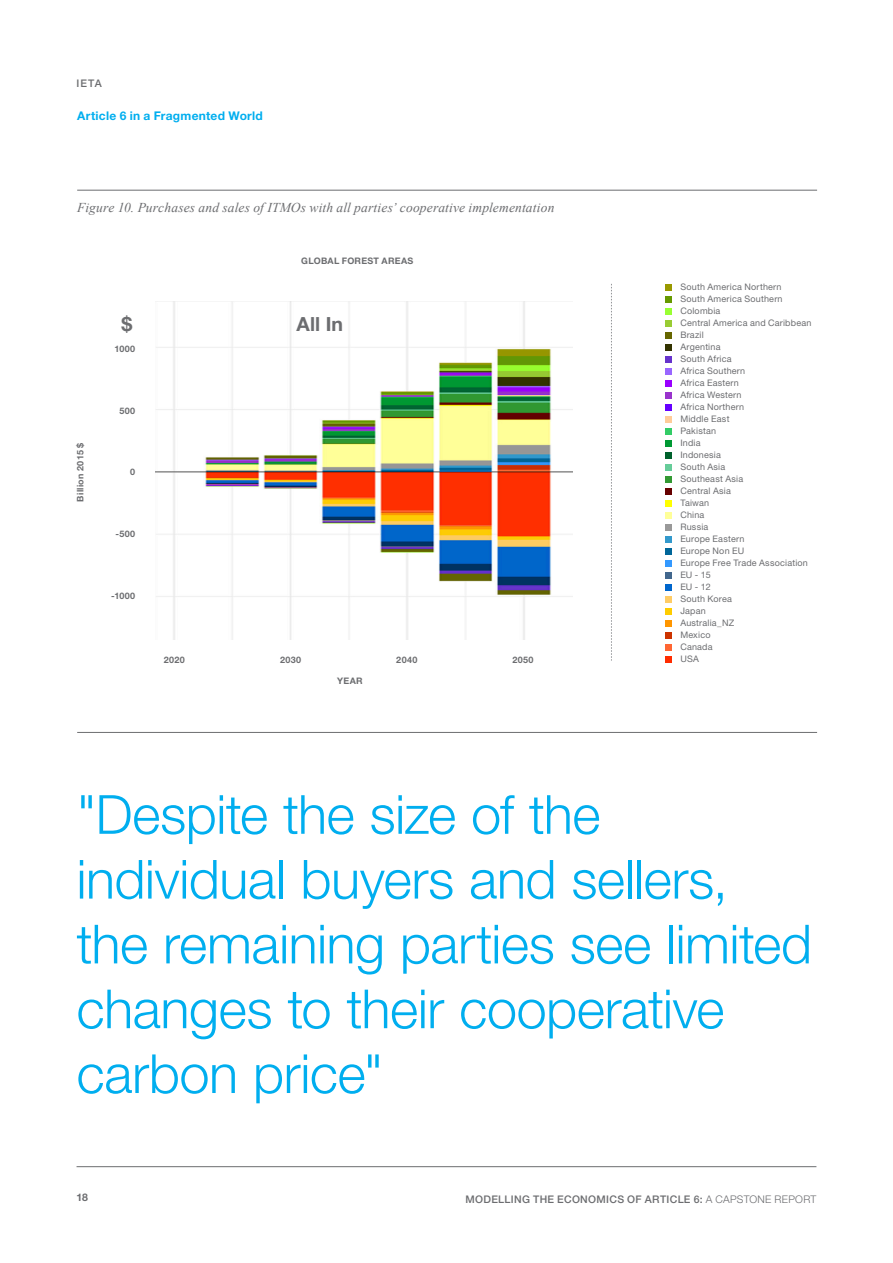
<style>
.page{position:relative;width:893px;height:1263px;background:#fff}
.page>*{position:absolute;margin:0;border:0;box-sizing:border-box;transform-origin:0 0}
._14_pt_Headline{font:300 54px/64.8px "Helvetica Neue LT Std";letter-spacing:-.01em;color:#00aeef}
.Normal_text_black{font:700 19.5px "Helvetica Neue LT Std";color:#6c6d70}
.Normal_text_black-2{font:italic 13.5px "Times New Roman";letter-spacing:.01em;color:#6c6d70}
._30_pt_Headline{font:700 12px "Helvetica Neue LT Std";letter-spacing:.025em;color:#00aeef}
.t1{font:500 10.5px "Helvetica Neue LT Std";letter-spacing:.03em;color:#6c6d70}
.t2{font:700 10.5px "Helvetica Neue LT Std";color:#6c6d70}
.Normal_text_black-3{font:9px "Helvetica Neue LT Std";letter-spacing:.025em;color:#6c6d70}
.Normal_text_black-4{font:700 9px "Helvetica Neue LT Std";letter-spacing:.035em;color:#6c6d70}
.s1{font-weight:300}
</style>
<div class="page">
<hr style="left:77px;top:190px;width:740px;height:1px;background:#6c6d70">
<hr style="left:77px;top:732px;width:740px;height:1px;background:#6c6d70">
<svg style="left:665px;top:404px;width:6px;height:6px"></svg>
<svg style="left:665px;top:524px;width:6px;height:6px"></svg>
<svg style="left:665px;top:608px;width:6px;height:6px"></svg>
<svg style="left:665px;top:416px;width:6px;height:6px"></svg>
<svg style="left:665px;top:548px;width:6px;height:6px"></svg>
<svg style="left:665px;top:632px;width:6px;height:6px"></svg>
<svg style="left:665px;top:296px;width:6px;height:6px"></svg>
<svg style="left:665px;top:308px;width:6px;height:6px"></svg>
<svg style="left:665px;top:320px;width:6px;height:6px"></svg>
<svg style="left:665px;top:428px;width:6px;height:6px"></svg>
<svg style="left:665px;top:572px;width:6px;height:6px"></svg>
<svg style="left:665px;top:644px;width:6px;height:6px"></svg>
<svg style="left:665px;top:344px;width:6px;height:6px"></svg>
<svg style="left:665px;top:356px;width:6px;height:6px"></svg>
<svg style="left:665px;top:368px;width:6px;height:6px"></svg>
<svg style="left:665px;top:476px;width:6px;height:6px"></svg>
<svg style="left:665px;top:596px;width:6px;height:6px"></svg>
<svg style="left:665px;top:656px;width:6px;height:6px"></svg>
<svg style="left:665px;top:392px;width:6px;height:6px"></svg>
<svg style="left:665px;top:500px;width:6px;height:6px"></svg>
<svg style="left:665px;top:620px;width:6px;height:6px"></svg>
<svg style="left:665px;top:380px;width:6px;height:6px"></svg>
<svg style="left:665px;top:512px;width:6px;height:6px"></svg>
<svg style="left:665px;top:584px;width:6px;height:6px"></svg>
<svg style="left:665px;top:332px;width:6px;height:6px"></svg>
<svg style="left:665px;top:488px;width:6px;height:6px"></svg>
<svg style="left:665px;top:560px;width:6px;height:6px"></svg>
<svg style="left:665px;top:284px;width:6px;height:6px"></svg>
<svg style="left:665px;top:440px;width:6px;height:6px"></svg>
<svg style="left:665px;top:452px;width:6px;height:6px"></svg>
<svg style="left:665px;top:464px;width:6px;height:6px"></svg>
<svg style="left:665px;top:536px;width:6px;height:6px"></svg>
<svg style="left:611px;top:284px;width:1px;height:377px"></svg>
<img style="left:156px;top:302px;width:416px;height:337px">
<hr style="left:77px;top:1166px;width:739px;height:1px;background:#6c6d70">
<p class="t1" style="left:77px;top:77px;width:27px">IETA</p>
<p class="_30_pt_Headline" style="left:77px;top:108px;width:187px">Article 6 in a Fragmented World</p>
<p class="Normal_text_black-2" style="left:77px;top:198px;width:479px">Figure 10. Purchases and sales of ITMOs with all parties’ cooperative implementation</p>
<p class="Normal_text_black-4" style="left:75px;top:501px;width:60px;rotate:-90deg">Billion 2015 $</p>
<p class="Normal_text_black-4" style="left:301px;top:255px;width:113px">GLOBAL FOREST AREAS</p>
<p class="Normal_text_black" style="left:122px;top:312px;width:12px">$</p>
<p class="Normal_text_black" style="left:296px;top:312px;width:48px">All In</p>
<p class="Normal_text_black-4" style="left:114px;top:343px;width:22px">1000</p>
<p class="Normal_text_black-4" style="left:119px;top:405px;width:17px">500</p>
<p class="Normal_text_black-4" style="left:130px;top:467px;width:7px">0</p>
<p class="Normal_text_black-4" style="left:115px;top:528px;width:21px">-500</p>
<p class="Normal_text_black-4" style="left:111px;top:590px;width:26px">-1000</p>
<p class="Normal_text_black-4" style="left:164px;top:654px;width:23px">2020</p>
<p class="Normal_text_black-4" style="left:280px;top:654px;width:23px">2030</p>
<p class="Normal_text_black-4" style="left:396px;top:654px;width:23px">2040</p>
<p class="Normal_text_black-4" style="left:512px;top:654px;width:23px">2050</p>
<p class="Normal_text_black-4" style="left:337px;top:675px;width:27px">YEAR</p>
<p class="Normal_text_black-3" style="left:680px;top:282px;width:103px">South America Northern</p>
<p class="Normal_text_black-3" style="left:680px;top:294px;width:104px">South America Southern</p>
<p class="Normal_text_black-3" style="left:680px;top:306px;width:42px">Colombia</p>
<p class="Normal_text_black-3" style="left:680px;top:318px;width:133px">Central America and Caribbean</p>
<p class="Normal_text_black-3" style="left:680px;top:330px;width:25px">Brazil</p>
<p class="Normal_text_black-3" style="left:680px;top:342px;width:42px">Argentina</p>
<p class="Normal_text_black-3" style="left:680px;top:354px;width:53px">South Africa</p>
<p class="Normal_text_black-3" style="left:680px;top:366px;width:66px">Africa Southern</p>
<p class="Normal_text_black-3" style="left:680px;top:378px;width:60px">Africa Eastern</p>
<p class="Normal_text_black-3" style="left:680px;top:390px;width:63px">Africa Western</p>
<p class="Normal_text_black-3" style="left:680px;top:402px;width:65px">Africa Northern</p>
<p class="Normal_text_black-3" style="left:680px;top:414px;width:51px">Middle East</p>
<p class="Normal_text_black-3" style="left:680px;top:426px;width:37px">Pakistan</p>
<p class="Normal_text_black-3" style="left:680px;top:438px;width:22px">India</p>
<p class="Normal_text_black-3" style="left:680px;top:450px;width:42px">Indonesia</p>
<p class="Normal_text_black-3" style="left:680px;top:462px;width:46px">South Asia</p>
<p class="Normal_text_black-3" style="left:680px;top:474px;width:64px">Southeast Asia</p>
<p class="Normal_text_black-3" style="left:680px;top:486px;width:52px">Central Asia</p>
<p class="Normal_text_black-3" style="left:680px;top:498px;width:30px">Taiwan</p>
<p class="Normal_text_black-3" style="left:680px;top:510px;width:26px">China</p>
<p class="Normal_text_black-3" style="left:680px;top:522px;width:30px">Russia</p>
<p class="Normal_text_black-3" style="left:680px;top:534px;width:65px">Europe Eastern</p>
<p class="Normal_text_black-3" style="left:680px;top:546px;width:65px">Europe Non EU</p>
<p class="Normal_text_black-3" style="left:680px;top:558px;width:129px">Europe Free Trade Association</p>
<p class="Normal_text_black-3" style="left:680px;top:570px;width:32px">EU - 15</p>
<p class="Normal_text_black-3" style="left:680px;top:582px;width:32px">EU - 12</p>
<p class="Normal_text_black-3" style="left:680px;top:594px;width:53px">South Korea</p>
<p class="Normal_text_black-3" style="left:680px;top:606px;width:27px">Japan</p>
<p class="Normal_text_black-3" style="left:680px;top:618px;width:55px">Australia_NZ</p>
<p class="Normal_text_black-3" style="left:680px;top:630px;width:32px">Mexico</p>
<p class="Normal_text_black-3" style="left:680px;top:642px;width:34px">Canada</p>
<p class="Normal_text_black-3" style="left:680px;top:654px;width:20px">USA</p>
<p class="_14_pt_Headline" style="left:77px;top:781px;width:737px">"Despite the size of the individual buyers and sellers, the remaining parties see limited changes to their cooperative carbon price"</p>
<p class="t2" style="left:77px;top:1190px;width:13px">18</p>
<p class="t1" style="left:465px;top:1193px;width:352px">MODELLING THE ECONOMICS OF ARTICLE 6: <span class="s1">A CAPSTONE REPORT</span></p>
</div>
